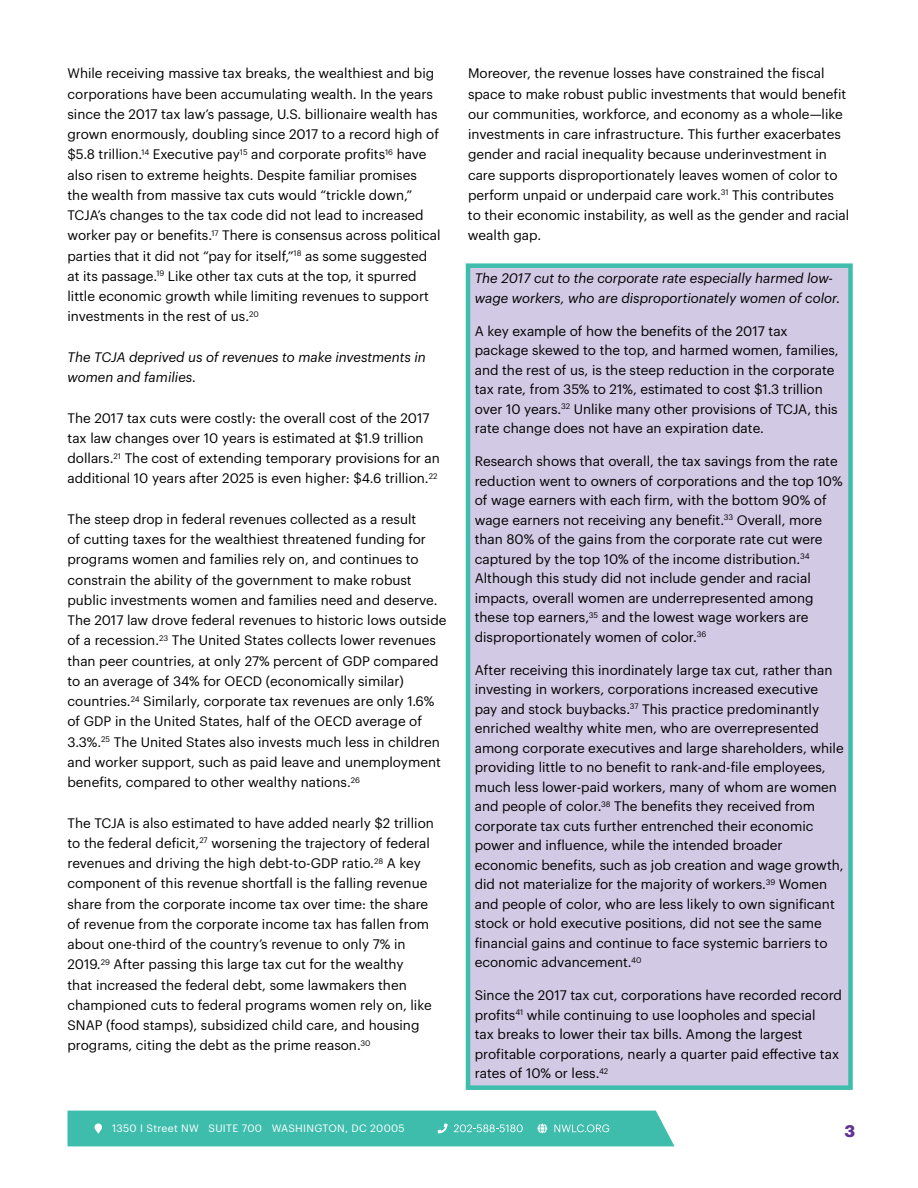
<style>
.page{position:relative;width:918px;height:1188px;background:#fff}
.page>*{position:absolute;margin:0;border:0;box-sizing:border-box;transform-origin:0 0}
.t1{font:700 16.5px "Graphik";color:#613393}
.t2{font:13.5px/20.2px "Graphik";color:#000}
.t3{font:italic 13.5px/20.2px "Graphik";color:#000}
.t4{font:10.5px "Graphik";letter-spacing:.03em;color:#fff}
</style>
<div class="page">
<div style="left:67px;top:1111px;width:608px;height:35px;background:#3ebdad"></div>
<div style="left:466px;top:263px;width:387px;height:827px;background:#d2c9e4;border:4px solid #3ebdad"></div>
<p class="t2" style="left:67px;top:62px;width:375px">While receiving massive tax breaks, the wealthiest and big corporations have been accumulating wealth. In the years since the 2017 tax law’s passage, U.S. billionaire wealth has grown enormously, doubling since 2017 to a record high of $5.8 trillion.<sup>14</sup> Executive pay<sup>15</sup> and corporate profits<sup>16</sup> have also risen to extreme heights. Despite familiar promises the wealth from massive tax cuts would “trickle down,” TCJA’s changes to the tax code did not lead to increased worker pay or benefits.<sup>17</sup> There is consensus across political parties that it did not “pay for itself,”<sup>18</sup> as some suggested at its passage.<sup>19</sup> Like other tax cuts at the top, it spurred little economic growth while limiting revenues to support investments in the rest of us.<sup>20</sup></p>
<p class="t3" style="left:68px;top:346px;width:360px">The TCJA deprived us of revenues to make investments in women and families.</p>
<p class="t2" style="left:67px;top:407px;width:374px">The 2017 tax cuts were costly: the overall cost of the 2017 tax law changes over 10 years is estimated at $1.9 trillion dollars.<sup>21</sup> The cost of extending temporary provisions for an additional 10 years after 2025 is even higher: $4.6 trillion.<sup>22</sup></p>
<p class="t2" style="left:67px;top:508px;width:381px">The steep drop in federal revenues collected as a result<br>of cutting taxes for the wealthiest threatened funding for programs women and families rely on, and continues to constrain the ability of the government to make robust public investments women and families need and deserve.<br>The 2017 law drove federal revenues to historic lows outside of a recession.<sup>23</sup> The United States collects lower revenues than peer countries, at only 27% percent of GDP compared to an average of 34% for OECD (economically similar) countries.<sup>24</sup> Similarly, corporate tax revenues are only 1.6% of GDP in the United States, half of the OECD average of 3.3%.<sup>25</sup> The United States also invests much less in children and worker support, such as paid leave and unemployment benefits, compared to other wealthy nations.<sup>26</sup></p>
<p class="t2" style="left:67px;top:812px;width:368px">The TCJA is also estimated to have added nearly $2 trillion to the federal deficit,<sup>27</sup> worsening the trajectory of federal revenues and driving the high debt-to-GDP ratio.<sup>28</sup> A key component of this revenue shortfall is the falling revenue share from the corporate income tax over time: the share of revenue from the corporate income tax has fallen from about one-third of the country’s revenue to only 7% in 2019.<sup>29</sup> After passing this large tax cut for the wealthy<br>that increased the federal debt, some lawmakers then championed cuts to federal programs women rely on, like SNAP (food stamps), subsidized child care, and housing programs, citing the debt as the prime reason.<sup>30</sup></p>
<p class="t2" style="left:468px;top:62px;width:383px">Moreover, the revenue losses have constrained the fiscal space to make robust public investments that would benefit our communities, workforce, and economy as a whole—like investments in care infrastructure. This further exacerbates gender and racial inequality because underinvestment in care supports disproportionately leaves women of color to perform unpaid or underpaid care work.<sup>31</sup> This contributes to their economic instability, as well as the gender and racial wealth gap.</p>
<p class="t3" style="left:475px;top:268px;width:367px;line-height:19.5px">The 2017 cut to the corporate rate especially harmed low&shy;wage workers, who are disproportionately women of color.</p>
<p class="t2" style="left:475px;top:320px;width:366px;line-height:19.5px">A key example of how the benefits of the 2017 tax package skewed to the top, and harmed women, families, and the rest of us, is the steep reduction in the corporate tax rate, from 35% to 21%, estimated to cost $1.3 trillion over 10 years.<sup>32</sup> Unlike many other provisions of TCJA, this rate change does not have an expiration date.</p>
<p class="t2" style="left:475px;top:451px;width:369px;line-height:19.5px">Research shows that overall, the tax savings from the rate reduction went to owners of corporations and the top 10% of wage earners with each firm, with the bottom 90% of wage earners not receiving any benefit.<sup>33</sup> Overall, more than 80% of the gains from the corporate rate cut were captured by the top 10% of the income distribution.<sup>34<br></sup>Although this study did not include gender and racial impacts, overall women are underrepresented among these top earners,<sup>35</sup> and the lowest wage workers are disproportionately women of color.<sup>36</sup></p>
<p class="t2" style="left:475px;top:659px;width:371px;line-height:19.5px">After receiving this inordinately large tax cut, rather than investing in workers, corporations increased executive pay and stock buybacks.<sup>37</sup> This practice predominantly enriched wealthy white men, who are overrepresented among corporate executives and large shareholders, while providing little to no benefit to rank-and-file employees, much less lower-paid workers, many of whom are women and people of color.<sup>38</sup> The benefits they received from corporate tax cuts further entrenched their economic power and influence, while the intended broader economic benefits, such as job creation and wage growth, did not materialize for the majority of workers.<sup>39</sup> Women and people of color, who are less likely to own significant stock or hold executive positions, did not see the same financial gains and continue to face systemic barriers to economic advancement.<sup>40</sup></p>
<p class="t2" style="left:475px;top:985px;width:369px;line-height:19.5px">Since the 2017 tax cut, corporations have recorded record profits<sup>41</sup> while continuing to use loopholes and special<br>tax breaks to lower their tax bills. Among the largest profitable corporations, nearly a quarter paid effective tax rates of 10% or less.<sup>42</sup></p>
<p class="t4" style="left:112px;top:1120px;width:294px">1350 I Street NW SUITE 700 WASHINGTON, DC 20005</p>
<p class="t1" style="left:844px;top:1118px;width:12px">3</p>
</div>
